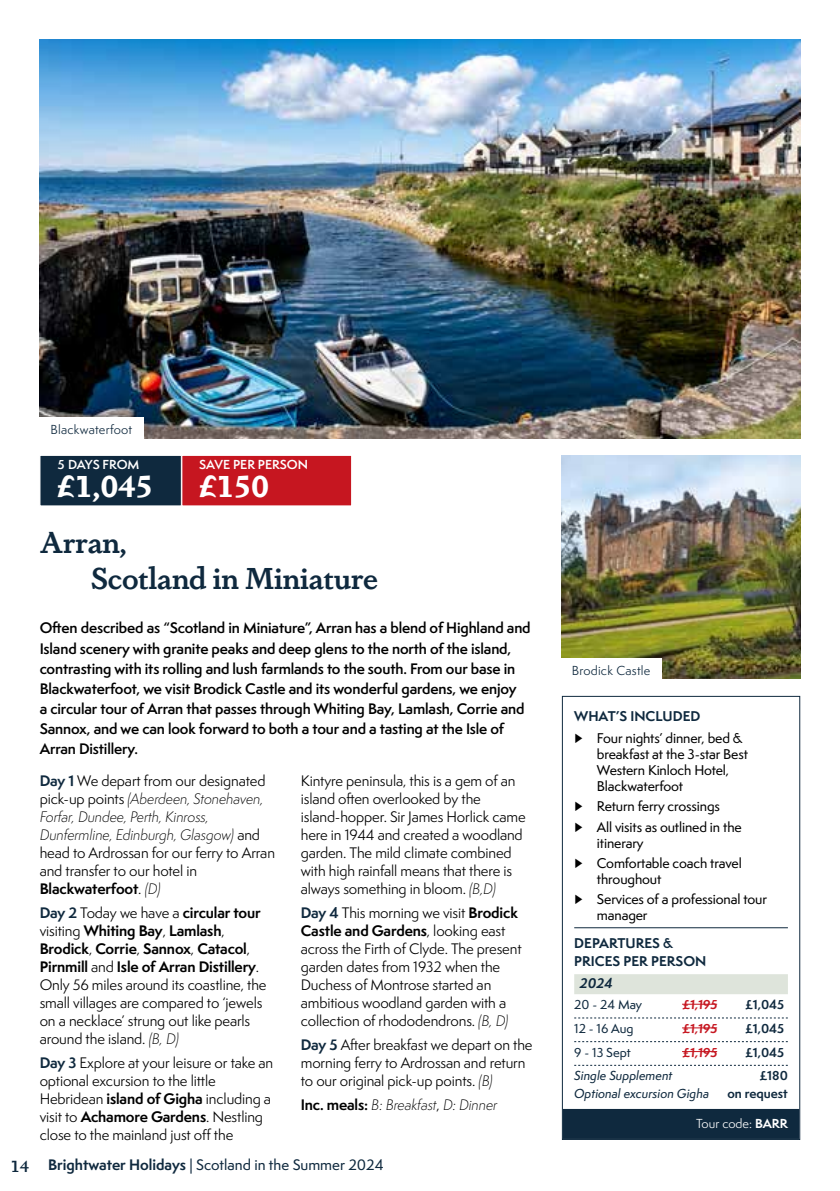
<style>
.page{position:relative;width:840px;height:1191px;background:#fff}
.page>*{position:absolute;margin:0;border:0;box-sizing:border-box;transform-origin:0 0}
.t1{font:600 30px/36px "Dapifer";letter-spacing:-.01em;color:#0f293e}
.t2{font:700 30px "Dapifer";color:#fff}
.t3{font:14px/18px "Semplicita Pro";letter-spacing:-.01em;color:#000}
.t4{font:600 14px/20px "Semplicita Pro";letter-spacing:-.01em;color:#000}
.t5{font:500 14px "Semplicita Pro";color:#0f293e}
.t6{font:italic 300 14px "Semplicita Pro";letter-spacing:-.01em;color:#000}
.t7{font:500 13px/20.2px "Semplicita Pro";letter-spacing:-.01em;color:#000}
.t8{font:700 13px/18px "Semplicita Pro";color:#0f293e}
.t9{font:italic 700 13px "Semplicita Pro";color:#0f293e}
.t10{font:12px "Semplicita Pro Med It";color:#0f293e}
.t11{font:700 12px "Semplicita Pro";color:#0f293e}
.t12{font:12px "Semplicita Pro";letter-spacing:.02em;color:#0f293e}
.t13{font:500 12px "Semplicita Pro";color:#0f293e}
.t14{font:600 12px "Semplicita Pro";color:#fff}
.t15{font:700 12px "Semplicita Pro";color:#c61620}
.t16{font:12px "Semplicita Pro";color:#fff}
.s1{font-weight:700;color:#0f293e}
.s2{font-weight:300;font-style:italic}
.s3{font-weight:700}
.s4{font-weight:700;font-style:normal}
.s5{font-weight:400;font-style:normal}
.s6{font-family:"Dapifer";font-weight:600;font-size:16px}
.s7{font-weight:400}
</style>
<div class="page">
<img style="left:561px;top:455px;width:238px;height:223px">
<img style="left:40px;top:40px;width:759px;height:398px">
<div style="left:39px;top:418px;width:105px;height:22px;background:#fff"></div>
<div style="left:560px;top:658px;width:101px;height:22px;background:#fff"></div>
<hr style="left:574px;top:927px;width:213px;height:1px;background:#0f293e">
<div style="left:574px;top:974px;width:213px;height:20px;background:#dee4db"></div>
<svg style="left:574px;top:1017px;width:213px;height:1px"></svg>
<svg style="left:574px;top:1041px;width:213px;height:1px"></svg>
<svg style="left:574px;top:1065px;width:213px;height:1px"></svg>
<div style="left:562px;top:1109px;width:236px;height:30px;background:#0f293e"></div>
<hr style="left:681px;top:1003px;width:35px;height:1px;background:#c61620">
<hr style="left:681px;top:1027px;width:35px;height:1px;background:#c61620">
<hr style="left:681px;top:1051px;width:35px;height:1px;background:#c61620">
<div style="left:561px;top:696px;width:238px;height:444px;border:1px solid #0f293e"></div>
<svg style="left:40px;top:455px;width:312px;height:51px;background:#792836"></svg>
<p class="t12" style="left:51px;top:421px;width:83px">Blackwaterfoot</p>
<p class="t14" style="left:57px;top:456px;width:84px">5 DAYS FROM</p>
<h1 class="t2" style="left:57px;top:464px;width:97px">£1,045</h1>
<p class="t14" style="left:199px;top:456px;width:110px">SAVE PER PERSON</p>
<h1 class="t2" style="left:199px;top:464px;width:71px">£150</h1>
<h1 class="t1" style="left:91px;top:523px;width:288px;text-indent:-51px">Arran,<br>Scotland in Miniature</h1>
<p class="t4" style="left:40px;top:618px;width:492px">Often described as “Scotland in Miniature”, Arran has a blend of Highland and Island scenery with granite peaks and deep glens to the north of the island, contrasting with its rolling and lush farmlands to the south. From our base in Blackwaterfoot, we visit Brodick Castle and its wonderful gardens, we enjoy<br>a circular tour of Arran that passes through Whiting Bay, Lamlash, Corrie and Sannox, and we can look forward to both a tour and a tasting at the Isle of Arran Distillery.</p>
<p class="t3" style="left:40px;top:772px;width:237px"><span class="s1">Day 1</span> We depart from our designated pick-up points <span class="s2">(Aberdeen, Stonehaven, Forfar, Dundee, Perth, Kinross, Dunfermline, Edinburgh, Glasgow)</span> and head to Ardrossan for our ferry to Arran and transfer to our hotel in <span class="s3">Blackwaterfoot</span>. <span class="s2">(D)</span></p>
<p class="t3" style="left:40px;top:903px;width:228px"><span class="s1">Day 2</span> Today we have a <span class="s3">circular tour </span>visiting <span class="s3">Whiting Bay</span>, <span class="s3">Lamlash</span>, <span class="s3">Brodick</span>, <span class="s3">Corrie</span>, <span class="s3">Sannox</span>, <span class="s3">Catacol</span>, <span class="s3">Pirnmill</span> and <span class="s3">Isle of Arran Distillery</span>.<br>Only 56 miles around its coastline, the small villages are compared to ‘jewels on a necklace’ strung out like pearls around the island. <span class="s2">(B, D)</span></p>
<p class="t3" style="left:40px;top:1053px;width:235px"><span class="s1">Day 3</span> Explore at your leisure or take an optional excursion to the little Hebridean <span class="s3">island of Gigha</span> including a visit to <span class="s3">Achamore Gardens</span>. Nestling close to the mainland just off the</p>
<p class="t3" style="left:300px;top:772px;width:226px">Kintyre peninsula, this is a gem of an island often overlooked by the island-hopper. Sir James Horlick came here in 1944 and created a woodland garden. The mild climate combined with high rainfall means that there is always something in bloom. <span class="s2">(B,D)</span></p>
<p class="t3" style="left:300px;top:903px;width:222px"><span class="s1">Day 4</span> This morning we visit <span class="s3">Brodick Castle and Gardens</span>, looking east across the Firth of Clyde. The present garden dates from 1932 when the Duchess of Montrose started an ambitious woodland garden with a collection of rhododendrons. <span class="s2">(B, D)</span></p>
<p class="t3" style="left:300px;top:1035px;width:233px"><span class="s1">Day 5</span> After breakfast we depart on the morning ferry to Ardrossan and return to our original pick-up points. <span class="s2">(B)</span></p>
<p class="t6" style="left:300px;top:1095px;width:198px"><span class="s4">Inc. meals:</span> B: Breakfast<span class="s5">,</span> D: Dinner</p>
<p class="t5" style="left:11px;top:1155px;width:374px"><span class="s6">14</span> <span class="s3">Brightwater Holidays</span> | Scotland in the Summer 2024</p>
<p class="t12" style="left:571px;top:661px;width:80px">Brodick Castle</p>
<p class="t7" style="left:574px;top:705px;width:170px;line-height:22.2px"><span class="s1">WHAT’S INCLUDED<br></span><span class="s7">►</span> Four nights’ dinner, bed &amp;</p>
<p class="t7" style="left:596px;top:746px;width:152px;line-height:16px">breakfast at the 3-star Best<br>Western Kinloch Hotel,<br>Blackwaterfoot</p>
<p class="t7" style="left:574px;top:796px;width:169px"><span class="s7">►</span> Return ferry crossings<br><span class="s7">►</span> All visits as outlined in the</p>
<p class="t7" style="left:574px;top:832px;width:169px;text-indent:23px">itinerary<br><span class="s7">►</span> Comfortable coach travel</p>
<p class="t7" style="left:574px;top:869px;width:194px;text-indent:23px">throughout<br><span class="s7">►</span> Services of a professional tour</p>
<p class="t7" style="left:596px;top:905px;width:52px">manager</p>
<p class="t8" style="left:574px;top:934px;width:134px">DEPARTURES &amp;<br>PRICES PER PERSON</p>
<p class="t9" style="left:579px;top:973px;width:34px">2024</p>
<p class="t13" style="left:574px;top:996px;width:69px">20 - 24 May</p>
<p class="t15" style="left:681px;top:995px;width:38px">£1,195</p>
<p class="t11" style="left:744px;top:995px;width:41px">£1,045</p>
<p class="t13" style="left:574px;top:1019px;width:61px">12 - 16 Aug</p>
<p class="t15" style="left:681px;top:1019px;width:38px">£1,195</p>
<p class="t11" style="left:744px;top:1019px;width:41px">£1,045</p>
<p class="t13" style="left:574px;top:1043px;width:58px">9 - 13 Sept</p>
<p class="t15" style="left:681px;top:1043px;width:38px">£1,195</p>
<p class="t11" style="left:744px;top:1043px;width:41px">£1,045</p>
<p class="t10" style="left:574px;top:1067px;width:100px">Single Supplement</p>
<p class="t11" style="left:759px;top:1066px;width:30px">£180</p>
<p class="t10" style="left:574px;top:1085px;width:136px">Optional excursion Gigha</p>
<p class="t11" style="left:727px;top:1084px;width:62px">on request</p>
<p class="t16" style="left:695px;top:1114px;width:93px">Tour code: <span class="s3">BARR</span></p>
</div>
